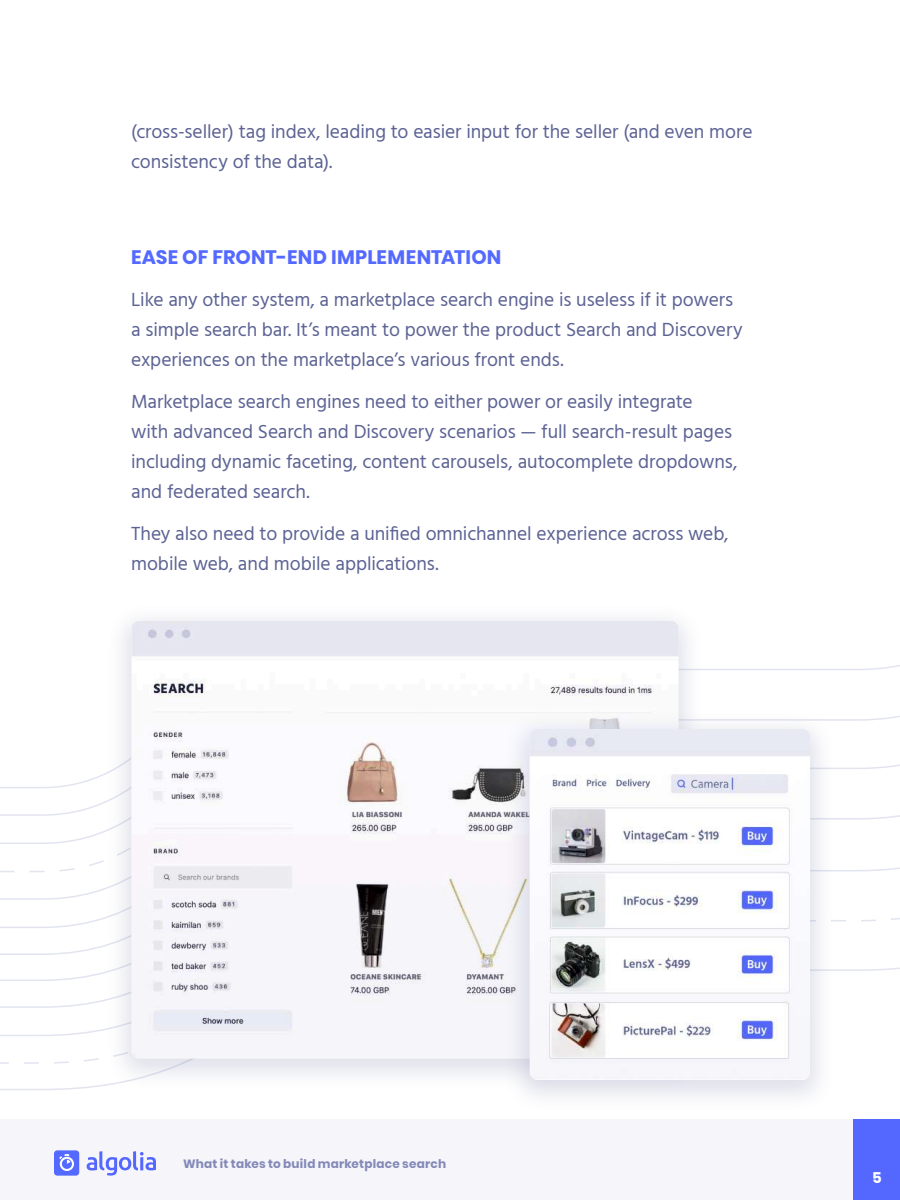
<style>
.page{position:relative;width:900px;height:1200px;background:#fff}
.page>*{position:absolute;margin:0;border:0;box-sizing:border-box;transform-origin:0 0}
.t1{font:19.5px/30px "Hind";letter-spacing:-.005em;color:#5c6394}
.t2{font:700 19.5px "Poppins";letter-spacing:.01em;color:#5469ff}
.t3{font:700 15px "Poppins";color:#fff}
.t4{font:700 12px "Poppins";letter-spacing:.02em;color:#848ab8}
</style>
<div class="page">
<div style="left:0;top:1119px;width:900px;height:81px;background:#f5f5fa"></div>
<div style="left:54px;top:1150px;width:25px;height:26px;background:#5469ff;border-radius:3px"></div>
<svg style="left:59px;top:1154px;width:15px;height:17px"></svg>
<svg style="left:87px;top:1151px;width:69px;height:25px"></svg>
<div style="left:854px;top:1119px;width:46px;height:81px;background:#5468ff"></div>
<svg style="left:0;top:860px;width:900px;height:260px"></svg>
<div style="left:105px;top:602px;width:600px;height:490px;background:#5c6394;opacity:.2"></div>
<img style="left:132px;top:621px;width:546px;height:437px">
<div style="left:503px;top:710px;width:333px;height:403px;background:#5c6394;opacity:.2"></div>
<img style="left:530px;top:729px;width:280px;height:350px">
<p class="t1" style="left:131px;top:118px;width:623px">(cross-seller) tag index, leading to easier input for the seller (and even more consistency of the data).</p>
<p class="t2" style="left:131px;top:246px;width:372px">EASE OF FRONT-END IMPLEMENTATION</p>
<p class="t1" style="left:131px;top:286px;width:613px">Like any other system, a marketplace search engine is useless if it powers a simple search bar. It’s meant to power the product Search and Discovery experiences on the marketplace’s various front ends.</p>
<p class="t1" style="left:131px;top:388px;width:608px">Marketplace search engines need to either power or easily integrate<br>with advanced Search and Discovery scenarios — full search-result pages including dynamic faceting, content carousels, autocomplete dropdowns, and federated search.</p>
<p class="t1" style="left:131px;top:520px;width:599px">They also need to provide a unified omnichannel experience across web, mobile web, and mobile applications.</p>
<p class="t4" style="left:183px;top:1156px;width:264px">What it takes to build marketplace search</p>
<p class="t3" style="left:872px;top:1169px;width:11px">5</p>
</div>
